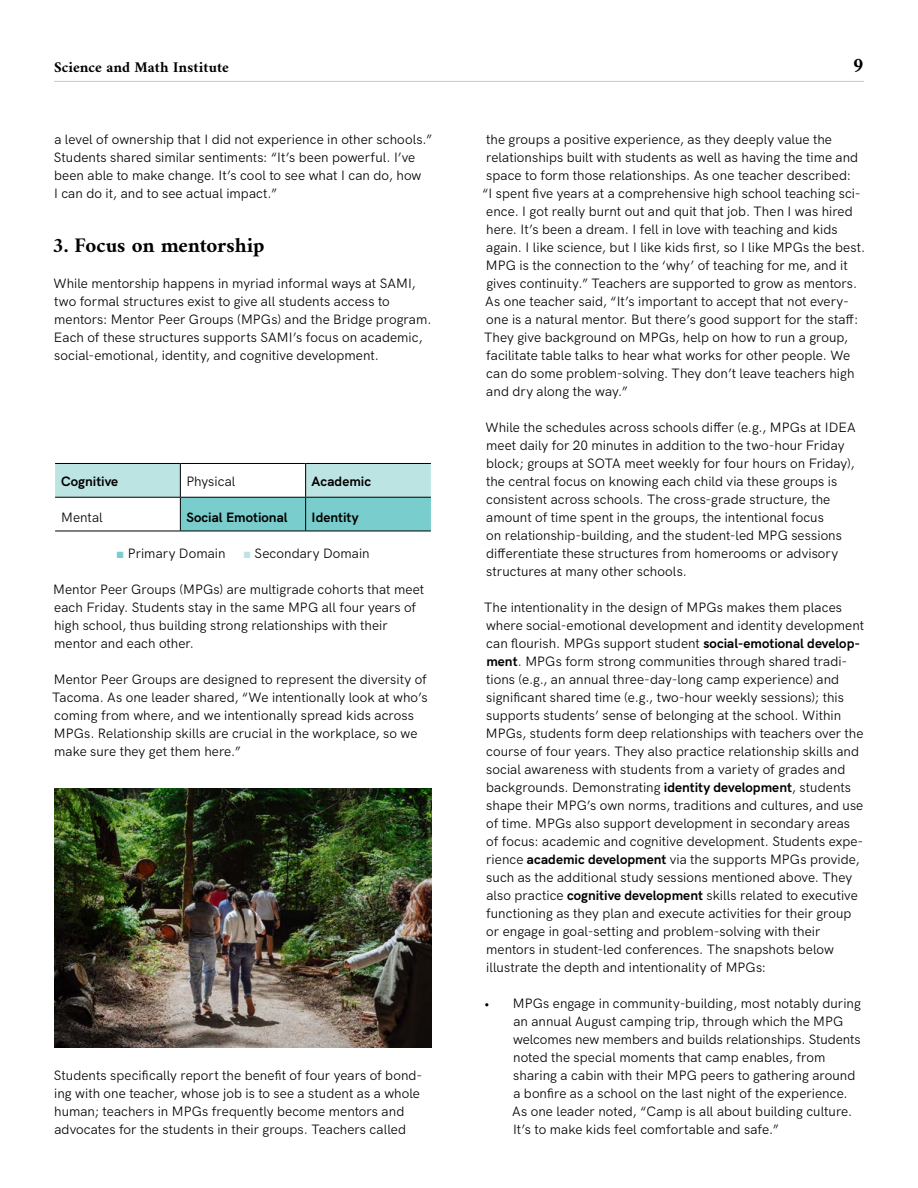
<style>
.page{position:relative;width:918px;height:1188px;background:#fff}
.page>*{position:absolute;margin:0;border:0;box-sizing:border-box;transform-origin:0 0}
.t1{font:700 21px "Amiri";letter-spacing:-.01em;color:#000}
.t2{font:700 15px "Amiri";letter-spacing:.005em;color:#000}
.t3{font:13.5px/18px "HK Grotesk";letter-spacing:.005em;color:#000}
.t4{font:700 13.5px "HK Grotesk";color:#000}
.s1{font-family:"Arial";font-weight:900;color:#79cdcd}
.s2{font-family:"Arial";font-weight:900;color:#bce4e3}
.s3{font-weight:700}
</style>
<div class="page">
<hr style="left:54px;top:81px;width:810px;height:1px;background:#c7c8ca">
<svg style="left:55px;top:464px;width:376px;height:67px"></svg>
<hr style="left:180px;top:464px;width:1px;height:33px;background:#000">
<hr style="left:305px;top:464px;width:1px;height:33px;background:#000">
<hr style="left:180px;top:498px;width:1px;height:33px;background:#000">
<hr style="left:305px;top:498px;width:1px;height:33px;background:#000">
<hr style="left:55px;top:463px;width:125px;height:1px;background:#000">
<hr style="left:180px;top:463px;width:126px;height:1px;background:#000">
<hr style="left:306px;top:463px;width:125px;height:1px;background:#000">
<hr style="left:55px;top:497px;width:125px;height:1px;background:#000">
<hr style="left:180px;top:497px;width:126px;height:1px;background:#000">
<hr style="left:306px;top:497px;width:125px;height:1px;background:#000">
<hr style="left:55px;top:531px;width:125px;height:1px;background:#000">
<hr style="left:180px;top:531px;width:126px;height:1px;background:#000">
<hr style="left:306px;top:531px;width:125px;height:1px;background:#000">
<img style="left:54px;top:788px;width:378px;height:260px">
<p class="t2" style="left:54px;top:58px;width:176px">Science and Math Institute</p>
<h1 class="t1" style="left:853px;top:52px;width:13px">9</h1>
<p class="t3" style="left:54px;top:129px;width:380px">a level of ownership that I did not experience in other schools.” Students shared similar sentiments: “It’s been powerful. I’ve been able to make change. It’s cool to see what I can do, how<br>I can do it, and to see actual impact.”</p>
<h1 class="t1" style="left:53px;top:232px;width:213px">3. Focus on mentorship</h1>
<p class="t3" style="left:54px;top:273px;width:379px">While mentorship happens in myriad informal ways at SAMI, two formal structures exist to give all students access to mentors: Mentor Peer Groups (MPGs) and the Bridge program.<br>Each of these structures supports SAMI’s focus on academic, social-emotional, identity, and cognitive development.</p>
<p class="t4" style="left:61px;top:471px;width:59px">Cognitive</p>
<p class="t3" style="left:186px;top:471px;width:51px">Physical</p>
<p class="t4" style="left:312px;top:471px;width:61px">Academic</p>
<p class="t3" style="left:61px;top:507px;width:43px">Mental</p>
<p class="t4" style="left:186px;top:507px;width:103px">Social Emotional</p>
<p class="t4" style="left:312px;top:507px;width:48px">Identity</p>
<p class="t3" style="left:116px;top:543px;width:111px"><span class="s1">■</span> Primary Domain</p>
<p class="t3" style="left:243px;top:543px;width:128px"><span class="s2">■</span> Secondary Domain</p>
<p class="t3" style="left:53px;top:579px;width:373px">Mentor Peer Groups (MPGs) are multigrade cohorts that meet each Friday. Students stay in the same MPG all four years of high school, thus building strong relationships with their mentor and each other.</p>
<p class="t3" style="left:52px;top:669px;width:377px">Mentor Peer Groups are designed to represent the diversity of Tacoma. As one leader shared, “We intentionally look at who’s coming from where, and we intentionally spread kids across MPGs. Relationship skills are crucial in the workplace, so we make sure they get them here.”</p>
<p class="t3" style="left:54px;top:1065px;width:370px">Students specifically report the benefit of four years of bond&shy;ing with one teacher, whose job is to see a student as a whole human; teachers in MPGs frequently become mentors and advocates for the students in their groups. Teachers called</p>
<p class="t3" style="left:482px;top:129px;width:384px">the groups a positive experience, as they deeply value the relationships built with students as well as having the time and space to form those relationships. As one teacher described:<br>“I spent five years at a comprehensive high school teaching sci&shy;ence. I got really burnt out and quit that job. Then I was hired here. It’s been a dream. I fell in love with teaching and kids again. I like science, but I like kids first, so I like MPGs the best.<br>MPG is the connection to the ‘why’ of teaching for me, and it gives continuity.” Teachers are supported to grow as mentors.<br>As one teacher said, “It’s important to accept that not every&shy;one is a natural mentor. But there’s good support for the staff:<br>They give background on MPGs, help on how to run a group, facilitate table talks to hear what works for other people. We can do some problem-solving. They don’t leave teachers high and dry along the way.”</p>
<p class="t3" style="left:486px;top:417px;width:372px">While the schedules across schools differ (e.g., MPGs at IDEA meet daily for 20 minutes in addition to the two-hour Friday block; groups at SOTA meet weekly for four hours on Friday), the central focus on knowing each child via these groups is consistent across schools. The cross-grade structure, the amount of time spent in the groups, the intentional focus<br>on relationship-building, and the student-led MPG sessions differentiate these structures from homerooms or advisory structures at many other schools.</p>
<p class="t3" style="left:484px;top:597px;width:381px">The intentionality in the design of MPGs makes them places where social-emotional development and identity development can flourish. MPGs support student <span class="s3">social-emotional develop&shy;ment</span>. MPGs form strong communities through shared tradi&shy;tions (e.g., an annual three-day-long camp experience) and significant shared time (e.g., two-hour weekly sessions); this supports students’ sense of belonging at the school. Within MPGs, students form deep relationships with teachers over the course of four years. They also practice relationship skills and social awareness with students from a variety of grades and backgrounds. Demonstrating <span class="s3">identity development</span>, students shape their MPG’s own norms, traditions and cultures, and use of time. MPGs also support development in secondary areas<br>of focus: academic and cognitive development. Students expe&shy;rience <span class="s3">academic development</span> via the supports MPGs provide, such as the additional study sessions mentioned above. They also practice <span class="s3">cognitive development</span> skills related to executive functioning as they plan and execute activities for their group or engage in goal-setting and problem-solving with their mentors in student-led conferences. The snapshots below illustrate the depth and intentionality of MPGs:</p>
<p class="t3" style="left:512px;top:993px;width:350px;text-indent:-28px">• MPGs engage in community-building, most notably during an annual August camping trip, through which the MPG welcomes new members and builds relationships. Students noted the special moments that camp enables, from sharing a cabin with their MPG peers to gathering around a bonfire as a school on the last night of the experience.<br>As one leader noted, “Camp is all about building culture.<br>It’s to make kids feel comfortable and safe.”</p>
</div>
